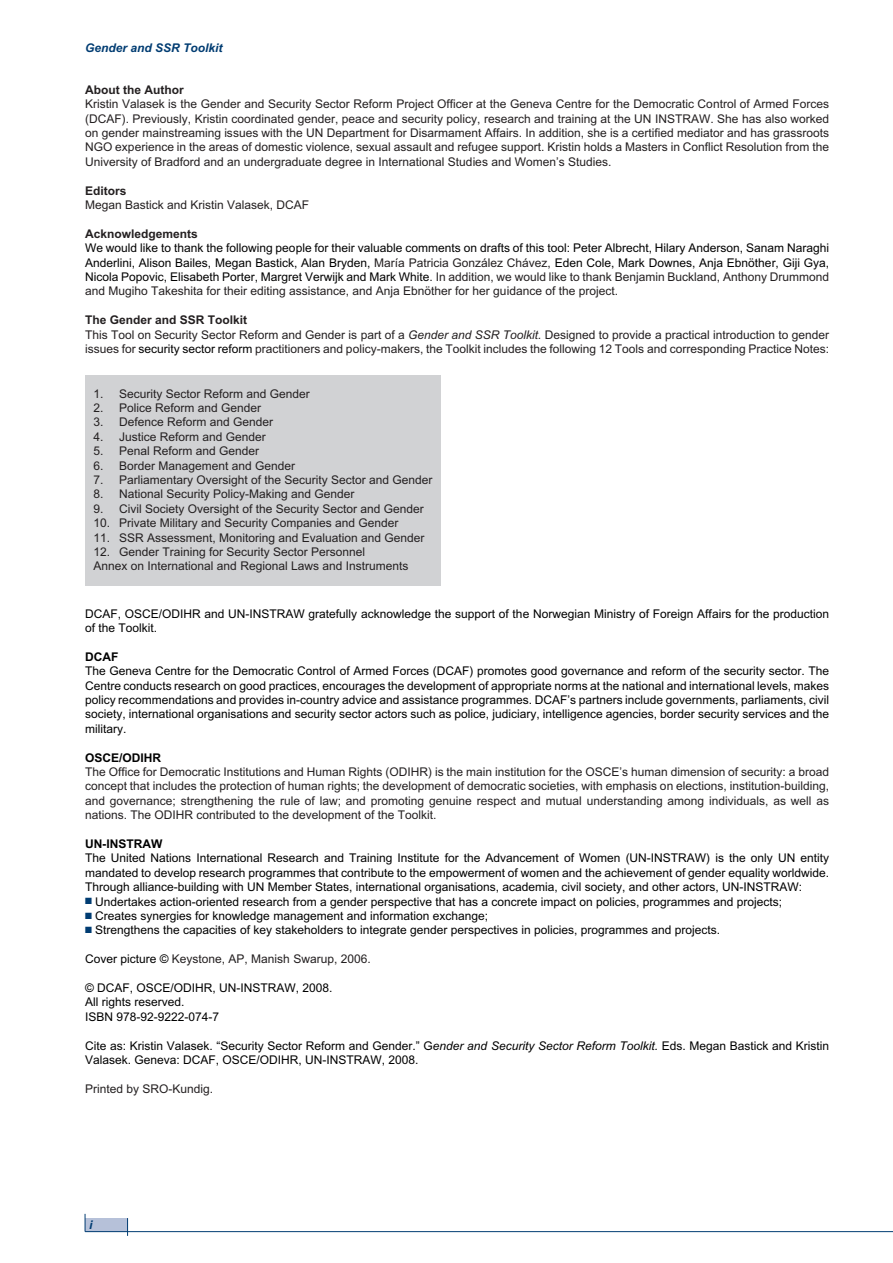
<style>
.page{position:relative;width:893px;height:1263px;background:#fff}
.page>*{position:absolute;margin:0;border:0;box-sizing:border-box;transform-origin:0 0}
.t1{font:12px/14.4px "Arial";color:#000;text-align:justify}
.t2{font:12px/14.4px "Arial";color:#231f20;text-align:justify}
.t3{font:700 12px "Arial";color:#231f20}
.t4{font:700 12px "Arial";color:#000}
.t5{font:italic 700 12px "Arial";color:#003c72}
.s1{color:#231f20}
.s2{font-weight:700}
.s3{font-style:italic}
.s4{color:#000}
.s5{color:#003c72}
</style>
<div class="page">
<div style="left:85px;top:1218px;width:43px;height:13px;background:#b6c1d9"></div>
<div style="left:85px;top:376px;width:355px;height:210px;background:#d1d2d4"></div>
<hr style="left:85px;top:1231px;width:808px;height:1px;background:#003c72">
<svg style="left:85px;top:1214px;width:1px;height:17px"></svg>
<svg style="left:127px;top:1218px;width:1px;height:18px"></svg>
<p class="t5" style="left:85px;top:41px;width:139px">Gender and SSR Toolkit</p>
<p class="t3" style="left:85px;top:83px;width:100px">About the Author</p>
<p class="t2" style="left:85px;top:97px;width:746px">Kristin Valasek is the Gender and Security Sector Reform Project Officer at the Geneva Centre for the Democratic Control of Armed Forces (DCAF). Previously, Kristin coordinated gender, peace and security policy, research and training at the UN INSTRAW. She has also worked on gender mainstreaming issues with the UN Department for Disarmament Affairs. In addition, she is a certified mediator and has grassroots NGO experience in the areas of domestic violence, sexual assault and refugee support. Kristin holds a Masters in Conflict Resolution from the University of Bradford and an undergraduate degree in International Studies and Women’s Studies.</p>
<p class="t3" style="left:85px;top:183px;width:43px">Editors</p>
<p class="t2" style="left:85px;top:198px;width:226px">Megan Bastick and Kristin Valasek, DCAF</p>
<p class="t3" style="left:85px;top:227px;width:114px">Acknowledgements</p>
<p class="t1" style="left:85px;top:241px;width:746px">We would like to thank the following people for their valuable comments on drafts of this tool: Peter Albrecht, Hilary Anderson, Sanam Naraghi Anderlini, Alison Bailes, Megan Bastick, Alan Bryden, <span class="s1">María Patricia González Chávez,</span> Eden Cole, Mark Downes, Anja Ebnöther, Giji Gya, Nicola Popovic, Elisabeth Porter, Margret Verwijk and Mark White<span class="s1">. In addition, we would like to thank Benjamin Buckland, Anthony Drummond and Mugiho Takeshita for their editing assistance, and Anja Ebnöther for her guidance of the project.</span></p>
<p class="t2" style="left:85px;top:313px;width:746px;text-align:left"><span class="s2">The Gender and SSR Toolkit<br></span>This Tool on Security Sector Reform and Gender is part of a <span class="s3">Gender and SSR Toolkit.</span> Designed to provide a practical introduction to gender issues for <span class="s4">security sector reform</span> practitioners and policy-makers, the Toolkit includes the following 12 Tools and corresponding Practice Notes:</p>
<p class="t2" style="left:94px;top:386px;width:218px">1. Security Sector Reform and Gender</p>
<p class="t2" style="left:94px;top:401px;width:169px">2. Police Reform and Gender</p>
<p class="t2" style="left:94px;top:415px;width:181px">3. Defence Reform and Gender</p>
<p class="t2" style="left:94px;top:429px;width:174px">4. Justice Reform and Gender</p>
<p class="t2" style="left:94px;top:444px;width:167px">5. Penal Reform and Gender</p>
<p class="t2" style="left:94px;top:458px;width:203px">6. Border Management and Gender</p>
<p class="t2" style="left:94px;top:473px;width:340px">7. Parliamentary Oversight of the Security Sector and Gender</p>
<p class="t2" style="left:94px;top:487px;width:262px">8. National Security Policy-Making and Gender</p>
<p class="t2" style="left:94px;top:501px;width:332px">9. Civil Society Oversight of the Security Sector and Gender</p>
<p class="t2" style="left:94px;top:516px;width:306px">10. Private Military and Security Companies and Gender</p>
<p class="t2" style="left:94px;top:530px;width:333px">11. SSR Assessment, Monitoring and Evaluation and Gender</p>
<p class="t2" style="left:94px;top:545px;width:316px">12. Gender Training for Security Sector Personnel<br>Annex on International and Regional Laws and Instruments</p>
<p class="t1" style="left:85px;top:606px;width:746px">DCAF, OSCE/ODIHR and UN-INSTRAW gratefully acknowledge the support of the Norwegian Ministry of Foreign Affairs for the production of the Toolkit.</p>
<p class="t4" style="left:85px;top:650px;width:35px">DCAF</p>
<p class="t1" style="left:85px;top:664px;width:746px">The Geneva Centre for the Democratic Control of Armed Forces (DCAF) promotes good governance and reform of the security sector. The Centre conducts research on good practices, encourages the development of appropriate norms at the national and international levels, makes policy recommendations and provides in-country advice and assistance programmes. DCAF’s partners include governments, parliaments, civil society, international organisations and security sector actors such as police, judiciary, intelligence agencies, border security services and the military.</p>
<p class="t4" style="left:85px;top:750px;width:78px">OSCE/ODIHR</p>
<p class="t2" style="left:85px;top:765px;width:746px">The Office for Democratic Institutions and Human Rights (ODIHR) is the main institution for the OSCE’s human dimension of security: a broad concept that includes the protection of human rights; the development of democratic societies, with emphasis on elections, institution-building, and governance; strengthening the rule of law; and promoting genuine respect and mutual understanding among individuals, as well as nations. The ODIHR contributed to the development of the Toolkit.</p>
<p class="t4" style="left:85px;top:837px;width:79px">UN-INSTRAW</p>
<p class="t1" style="left:85px;top:851px;width:746px">The United Nations International Research and Training Institute for the Advancement of Women (UN-INSTRAW) is the only UN entity mandated to develop research programmes that contribute to the empowerment of women and the achievement of gender equality worldwide.<br>Through alliance-building with UN Member States, international organisations, academia, civil society, and other actors, UN-INSTRAW:</p>
<p class="t1" style="left:85px;top:894px;width:699px"><span class="s5">■</span> Undertakes action-oriented research from a gender perspective that has a concrete impact on policies, programmes and projects;</p>
<p class="t1" style="left:85px;top:909px;width:405px"><span class="s5">■</span> Creates synergies for knowledge management and information exchange;</p>
<p class="t1" style="left:85px;top:923px;width:637px"><span class="s5">■</span> Strengthens the capacities of key stakeholders to integrate gender perspectives in policies, programmes and projects.</p>
<p class="t2" style="left:85px;top:952px;width:287px"><span class="s4">Cover picture ©</span> Keystone, AP, Manish Swarup, 2006.</p>
<p class="t1" style="left:85px;top:981px;width:249px;text-align:left">© DCAF, OSCE/ODIHR, UN-INSTRAW, 2008.<br>All rights reserved.<br>ISBN 978-92-9222-074-7</p>
<p class="t1" style="left:85px;top:1038px;width:746px">Cite as: Kristin Valasek. “Security Sector Reform and Gender.” G<span class="s3">ender and Security Sector Reform Toolkit.</span> Eds. Megan Bastick and Kristin<br>Valasek. Geneva: DCAF, OSCE/ODIHR, UN-INSTRAW, 2008.</p>
<p class="t2" style="left:85px;top:1081px;width:130px">Printed by SRO-Kundig.</p>
<p class="t5" style="left:89px;top:1218px;width:5px">i</p>
</div>
